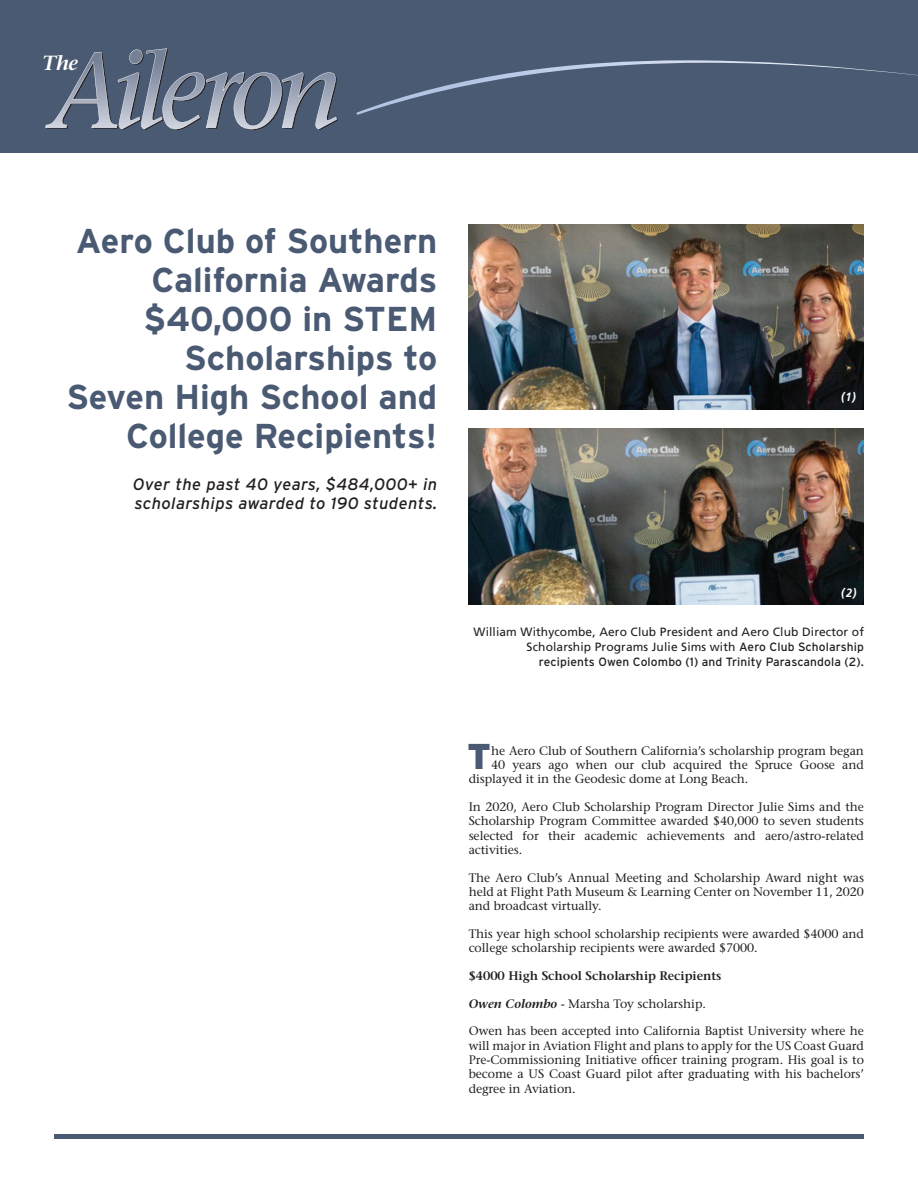
<style>
.page{position:relative;width:918px;height:1188px;background:#fff}
.page>*{position:absolute;margin:0;border:0;box-sizing:border-box;transform-origin:0 0}
.t1{font:900 35.85px "Interstate";color:#4b5a73}
.t2{font:700 34.5px/39px "Interstate";color:#4b5a73;text-align:right}
.t3{font:italic 600 20.4px "Stone Serif";color:#fff}
.t4{font:italic 16.5px/19.8px "Interstate";letter-spacing:.025em;color:#231f20}
.t5{font:12.3px/14.2px "Stone Serif";letter-spacing:-.005em;color:#231f20;text-align:justify}
.t6{font:600 12.3px "Stone Serif";letter-spacing:-.005em;color:#231f20}
.t7{font:12px/15px "Frutiger";letter-spacing:.01em;color:#231f20;text-align:right}
.t8{font:12px "Interstate";letter-spacing:.01em;color:#231f20}
.t9{font:italic 700 12px "Frutiger";color:#fff;scale:.92 1}
.s1{font-family:"Interstate"}
.s2{font-weight:600;font-style:italic}
</style>
<div class="page">
<hr style="left:54px;top:1134px;width:810px;height:4px;background:#4b5a73">
<div style="left:0;top:0;width:918px;height:153px;background:#4b5a73"></div>
<svg style="left:45px;top:48px;width:293px;height:82px"></svg>
<svg style="left:356px;top:60px;width:562px;height:55px"></svg>
<img style="left:469px;top:225px;width:395px;height:184px">
<img style="left:469px;top:428px;width:395px;height:177px">
<h3 class="t3" style="left:42px;top:50px;width:38px">The</h3>
<h2 class="t2" style="left:66px;top:221px;width:372px">Aero Club of Southern<br>California Awards $40,000 in STEM<br>Scholarships to<br>Seven High School and<br>College Recipients!</h2>
<h3 class="t4" style="left:133px;top:474px;width:306px">Over the past 40 years, $484,000+ in scholarships awarded to 190 students.</h3>
<p class="t9" style="left:841px;top:390px;width:17px">(1)</p>
<p class="t9" style="left:841px;top:585px;width:18px">(2)</p>
<p class="t7" style="left:474px;top:624px;width:392px">William Withycombe, Aero Club President and Aero Club Director of<br>Scholarship Programs Julie Sims with <span class="s1">Aero Club Scholarship</span></p>
<p class="t8" style="left:539px;top:655px;width:327px">recipients Owen Colombo (1) and Trinity Parascandola (2).</p>
<h1 class="t1" style="left:467px;top:736px;width:26px">T</h1>
<p class="t5" style="left:491px;top:743px;width:374px">he Aero Club of Southern California’s scholarship program began</p>
<p class="t5" style="left:491px;top:758px;width:374px">40 years ago when our club acquired the Spruce Goose and</p>
<p class="t5" style="left:469px;top:772px;width:281px">displayed it in the Geodesic dome at Long Beach.</p>
<p class="t5" style="left:469px;top:800px;width:397px">In 2020, Aero Club Scholarship Program Director Julie Sims and the Scholarship Program Committee awarded $40,000 to seven students selected for their academic achievements and aero/astro-related activities.</p>
<p class="t5" style="left:469px;top:870px;width:397px">The Aero Club’s Annual Meeting and Scholarship Award night was held at Flight Path Museum &amp; Learning Center on November 11, 2020 and broadcast virtually.</p>
<p class="t5" style="left:469px;top:926px;width:397px">This year high school scholarship recipients were awarded $4000 and college scholarship recipients were awarded $7000.</p>
<p class="t6" style="left:469px;top:968px;width:254px">$4000 High School Scholarship Recipients</p>
<p class="t5" style="left:469px;top:996px;width:239px"><span class="s2">Owen Colombo</span> - Marsha Toy scholarship.</p>
<p class="t5" style="left:469px;top:1024px;width:397px">Owen has been accepted into California Baptist University where he will major in Aviation Flight and plans to apply for the US Coast Guard Pre-Commissioning Initiative officer training program. His goal is to become a US Coast Guard pilot after graduating with his bachelors’ degree in Aviation.</p>
</div>
